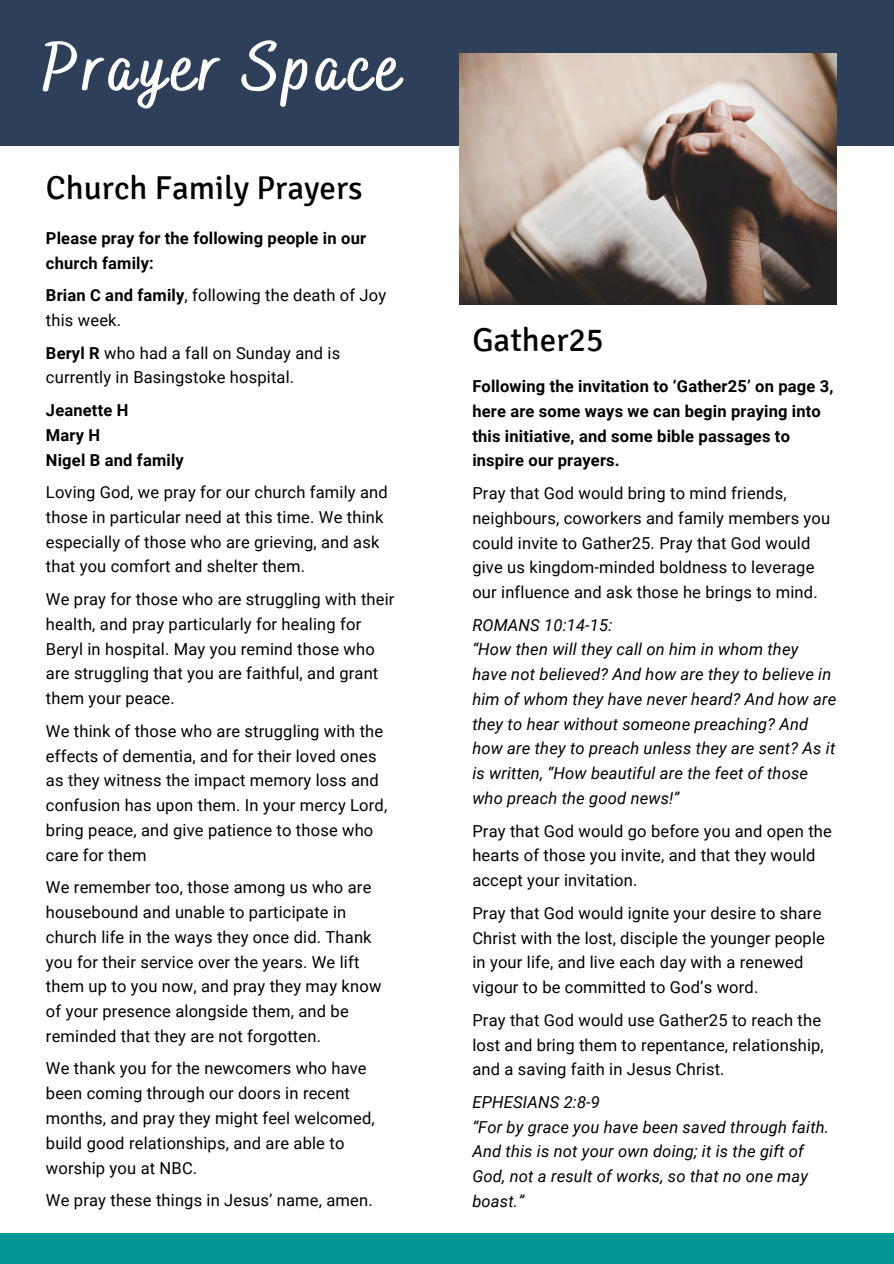
<style>
.page{position:relative;width:894px;height:1264px;background:#fff}
.page>*{position:absolute;margin:0;border:0;box-sizing:border-box;transform-origin:0 0}
.t1{font:700 69px "Bakerie Smooth";letter-spacing:.07em;color:#fff}
.t2{font:33px "Signika";color:#000}
.t3{font:16.5px/24.8px "Roboto";letter-spacing:.01em;color:#000}
.t4{font:italic 16.5px/24.8px "Roboto";letter-spacing:.01em;color:#000}
.t5{font:700 16.5px/24.8px "Roboto";letter-spacing:.01em;color:#000}
.s1{font-weight:700}
</style>
<div class="page">
<div style="left:0;top:0;width:893px;height:146px;background:#2d3f59"></div>
<div style="left:0;top:1232px;width:893px;height:31px;background:#009694"></div>
<img style="left:459px;top:53px;width:377px;height:251px">
<p class="t1" style="left:42px;top:27px;width:360px">Prayer Space</p>
<p class="t2" style="left:46px;top:168px;width:318px">Church Family Prayers</p>
<h1 class="t5" style="left:46px;top:226px;width:321px">Please pray for the following people in our church family:</h1>
<p class="t3" style="left:46px;top:283px;width:341px"><span class="s1">Brian C and family</span>, following the death of Joy this week.</p>
<h2 class="t3" style="left:46px;top:340px;width:295px"><span class="s1">Beryl R</span> who had a fall on Sunday and is currently in Basingstoke hospital.</h2>
<h3 class="t5" style="left:46px;top:398px;width:139px">Jeanette H<br>Mary H<br>Nigel B and family</h3>
<p class="t3" style="left:46px;top:480px;width:343px">Loving God, we pray for our church family and those in particular need at this time. We think especially of those who are grieving, and ask that you comfort and shelter them.</p>
<p class="t3" style="left:46px;top:587px;width:350px">We pray for those who are struggling with their health, and pray particularly for healing for Beryl in hospital. May you remind those who are struggling that you are faithful, and grant them your peace.</p>
<h3 class="t3" style="left:46px;top:718px;width:343px">We think of those who are struggling with the effects of dementia, and for their loved ones as they witness the impact memory loss and confusion has upon them. In your mercy Lord, bring peace, and give patience to those who care for them</h3>
<p class="t3" style="left:46px;top:875px;width:337px">We remember too, those among us who are housebound and unable to participate in church life in the ways they once did. Thank you for their service over the years. We lift them up to you now, and pray they may know of your presence alongside them, and be reminded that they are not forgotten.</p>
<p class="t3" style="left:46px;top:1056px;width:330px">We thank you for the newcomers who have been coming through our doors in recent months, and pray they might feel welcomed, build good relationships, and are able to worship you at NBC.</p>
<p class="t3" style="left:46px;top:1188px;width:328px">We pray these things in Jesus’ name, amen.</p>
<p class="t2" style="left:472px;top:320px;width:133px">Gather25</p>
<p class="t5" style="left:472px;top:374px;width:362px">Following the invitation to ‘Gather25’ on page 3, here are some ways we can begin praying into this initiative, and some bible passages to inspire our prayers.</p>
<p class="t3" style="left:472px;top:481px;width:359px">Pray that God would bring to mind friends, neighbours, coworkers and family members you could invite to Gather25. Pray that God would give us kingdom-minded boldness to leverage our influence and ask those he brings to mind.</p>
<h2 class="t4" style="left:472px;top:612px;width:141px">ROMANS 10:14-15:</h2>
<h3 class="t4" style="left:472px;top:637px;width:365px">“How then will they call on him in whom they have not believed? And how are they to believe in him of whom they have never heard? And how are they to hear without someone preaching? And how are they to preach unless they are sent? As it is written, “How beautiful are the feet of those who preach the good news!”</h3>
<p class="t3" style="left:472px;top:818px;width:361px">Pray that God would go before you and open the hearts of those you invite, and that they would accept your invitation.</p>
<p class="t3" style="left:472px;top:900px;width:354px">Pray that God would ignite your desire to share Christ with the lost, disciple the younger people in your life, and live each day with a renewed vigour to be committed to God’s word.</p>
<p class="t3" style="left:472px;top:1007px;width:353px">Pray that God would use Gather25 to reach the lost and bring them to repentance, relationship, and a saving faith in Jesus Christ.</p>
<p class="t4" style="left:472px;top:1089px;width:129px">EPHESIANS 2:8-9</p>
<p class="t4" style="left:472px;top:1114px;width:358px">“For by grace you have been saved through faith.<br>And this is not your own doing; it is the gift of God, not a result of works, so that no one may boast.”</p>
</div>
